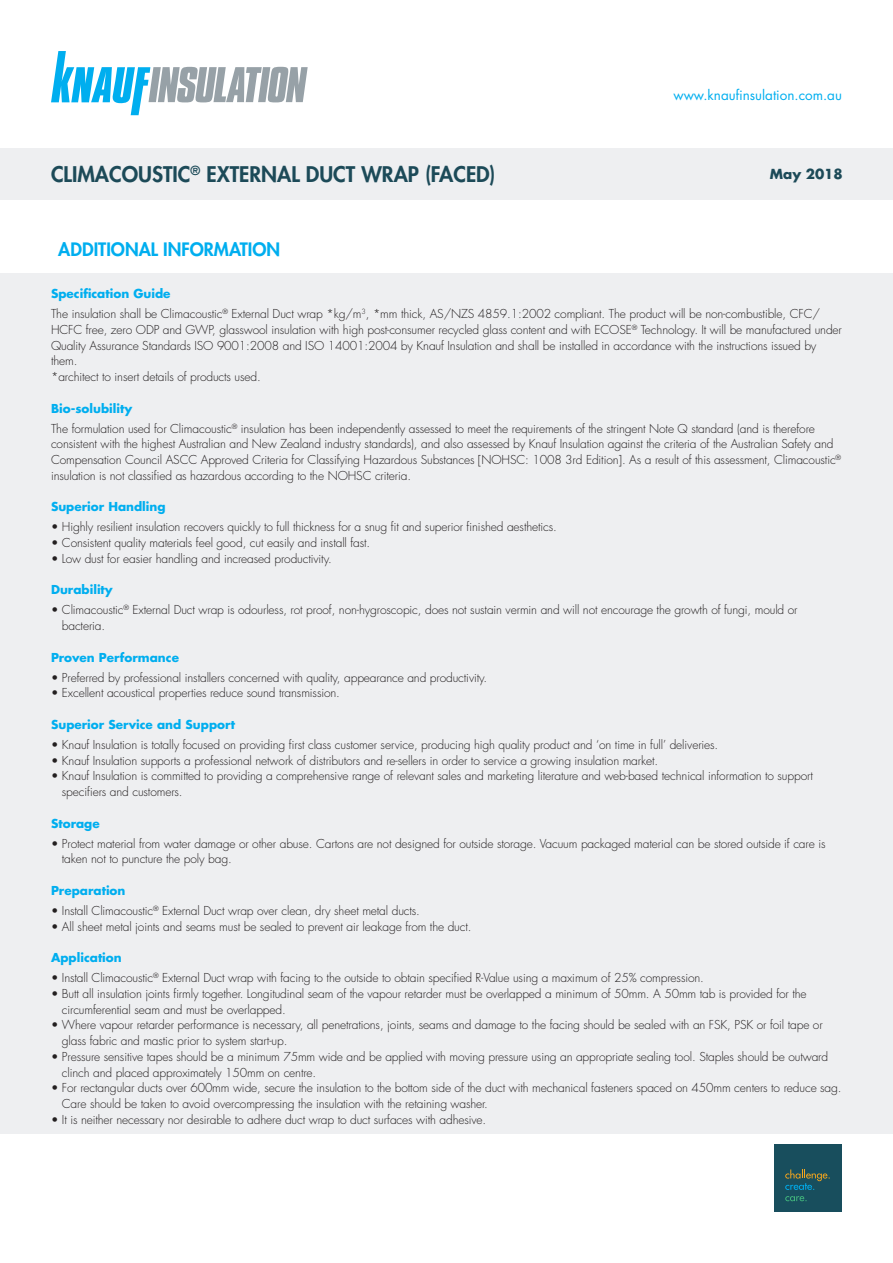
<style>
.page{position:relative;width:893px;height:1263px;background:#fff}
.page>*{position:absolute;margin:0;border:0;box-sizing:border-box;transform-origin:0 0}
.t1{font:800 21px "Futura Std";color:#1c4a58}
.t2{font:800 18px "Futura Std";color:#00aeef}
.t3{font:13.5px "Futura Std";color:#00aeef}
.t4{font:700 13.5px "Futura Std";color:#1c4a58}
.t5{font:300 12px/15.8px "Futura Std";letter-spacing:-.01em;color:#231f20}
.t6{font:700 12px "Futura Std";color:#00aeef}
.s1{font-weight:700;color:#00aeef}
</style>
<div class="page">
<div style="left:0;top:247px;width:893px;height:887px;background:#eeeff1"></div>
<svg style="left:51px;top:51px;width:257px;height:64px"></svg>
<div style="left:0;top:221px;width:893px;height:51px;background:#fff"></div>
<div style="left:0;top:149px;width:893px;height:51px;background:#eeeff1"></div>
<div style="left:774px;top:1144px;width:68px;height:68px;background:#184e5d"></div>
<svg style="left:785px;top:1169px;width:45px;height:21px"></svg>
<svg style="left:785px;top:1196px;width:22px;height:5px"></svg>
<p class="t3" style="left:673px;top:86px;width:170px">www.knaufinsulation.com.au</p>
<h1 class="t1" style="left:51px;top:161px;width:446px">CLIMACOUSTIC<sup>®</sup> EXTERNAL DUCT WRAP (FACED)</h1>
<p class="t4" style="left:770px;top:165px;width:74px">May 2018</p>
<h2 class="t2" style="left:58px;top:238px;width:223px">ADDITIONAL INFORMATION</h2>
<p class="t5" style="left:51px;top:284px;width:771px;line-height:20px"><span class="s1">Specification Guide<br></span>The insulation shall be Climacoustic<sup>®</sup> External Duct wrap *kg/m<sup>3</sup>, *mm thick, AS/NZS 4859.1:2002 compliant. The product will be non-combustible, CFC/</p>
<p class="t5" style="left:51px;top:322px;width:792px">HCFC free, zero ODP and GWP, glasswool insulation with high post-consumer recycled glass content and with ECOSE<sup>®</sup> Technology. It will be manufactured under Quality Assurance Standards ISO 9001:2008 and ISO 14001:2004 by Knauf Insulation and shall be installed in accordance with the instructions issued by them.<br>*architect to insert details of products used.</p>
<p class="t5" style="left:51px;top:398px;width:765px;line-height:20px"><span class="s1">Bio-solubility<br></span>The formulation used for Climacoustic<sup>®</sup> insulation has been independently assessed to meet the requirements of the stringent Note Q standard (and is therefore</p>
<p class="t5" style="left:51px;top:436px;width:792px">consistent with the highest Australian and New Zealand industry standards), and also assessed by Knauf Insulation against the criteria of the Australian Safety and<br>Compensation Council ASCC Approved Criteria for Classifying Hazardous Substances [NOHSC: 1008 3rd Edition]. As a result of this assessment, Climacoustic<sup>® </sup>insulation is not classified as hazardous according to the NOHSC criteria.</p>
<p class="t6" style="left:51px;top:499px;width:116px">Superior Handling</p>
<p class="t5" style="left:51px;top:519px;width:507px">• Highly resilient insulation recovers quickly to full thickness for a snug fit and superior finished aesthetics.</p>
<p class="t5" style="left:51px;top:535px;width:321px">• Consistent quality materials feel good, cut easily and install fast.</p>
<p class="t5" style="left:51px;top:551px;width:282px">• Low dust for easier handling and increased productivity.</p>
<p class="t6" style="left:51px;top:582px;width:63px">Durability</p>
<p class="t5" style="left:62px;top:602px;width:737px;text-indent:-11px">• Climacoustic<sup>®</sup> External Duct wrap is odourless, rot proof, non-hygroscopic, does not sustain vermin and will not encourage the growth of fungi, mould or bacteria.</p>
<p class="t6" style="left:51px;top:649px;width:130px">Proven Performance</p>
<p class="t5" style="left:51px;top:670px;width:438px">• Preferred by professional installers concerned with quality, appearance and productivity.</p>
<p class="t5" style="left:51px;top:685px;width:290px">• Excellent acoustical properties reduce sound transmission.</p>
<p class="t6" style="left:51px;top:716px;width:186px">Superior Service and Support</p>
<p class="t5" style="left:51px;top:737px;width:669px">• Knauf Insulation is totally focused on providing first class customer service, producing high quality product and ‘on time in full’ deliveries.</p>
<p class="t5" style="left:51px;top:753px;width:609px">• Knauf Insulation supports a professional network of distributors and re-sellers in order to service a growing insulation market.</p>
<p class="t5" style="left:62px;top:768px;width:753px;text-indent:-11px">• Knauf Insulation is committed to providing a comprehensive range of relevant sales and marketing literature and web-based technical information to support specifiers and customers.</p>
<p class="t6" style="left:51px;top:815px;width:50px">Storage</p>
<p class="t5" style="left:62px;top:836px;width:765px;text-indent:-11px">• Protect material from water damage or other abuse. Cartons are not designed for outside storage. Vacuum packaged material can be stored outside if care is taken not to puncture the poly bag.</p>
<p class="t6" style="left:51px;top:882px;width:76px">Preparation</p>
<p class="t5" style="left:51px;top:903px;width:370px">• Install Climacoustic<sup>®</sup> External Duct wrap over clean, dry sheet metal ducts.</p>
<p class="t5" style="left:51px;top:919px;width:422px">• All sheet metal joints and seams must be sealed to prevent air leakage from the duct.</p>
<p class="t6" style="left:51px;top:950px;width:72px">Application</p>
<p class="t5" style="left:51px;top:970px;width:654px">• Install Climacoustic<sup>®</sup> External Duct wrap with facing to the outside to obtain specified R-Value using a maximum of 25% compression.</p>
<p class="t5" style="left:62px;top:986px;width:746px;text-indent:-11px">• Butt all insulation joints firmly together. Longitudinal seam of the vapour retarder must be overlapped a minimum of 50mm. A 50mm tab is provided for the circumferential seam and must be overlapped.</p>
<p class="t5" style="left:62px;top:1017px;width:762px;text-indent:-11px">• Where vapour retarder performance is necessary, all penetrations, joints, seams and damage to the facing should be sealed with an FSK, PSK or foil tape or glass fabric and mastic prior to system start-up.</p>
<p class="t5" style="left:62px;top:1049px;width:768px;text-indent:-11px">• Pressure sensitive tapes should be a minimum 75mm wide and be applied with moving pressure using an appropriate sealing tool. Staples should be outward clinch and placed approximately 150mm on centre.</p>
<p class="t5" style="left:62px;top:1080px;width:781px;text-indent:-11px">• For rectangular ducts over 600mm wide, secure the insulation to the bottom side of the duct with mechanical fasteners spaced on 450mm centers to reduce sag.<br>Care should be taken to avoid overcompressing the insulation with the retaining washer.</p>
<p class="t5" style="left:51px;top:1112px;width:437px">• It is neither necessary nor desirable to adhere duct wrap to duct surfaces with adhesive.</p>
</div>
